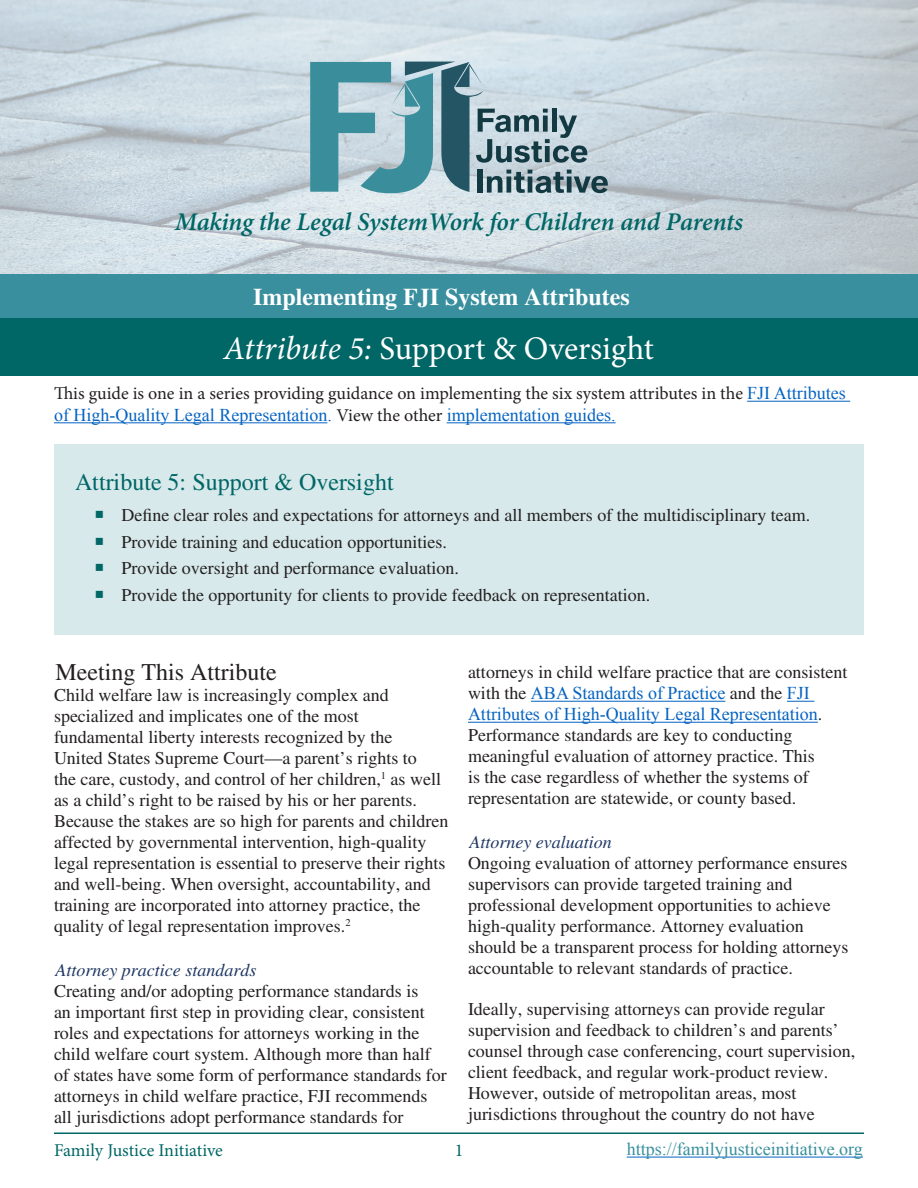
<style>
.page{position:relative;width:918px;height:1188px;background:#fff}
.page>*{position:absolute;margin:0;border:0;box-sizing:border-box;transform-origin:0 0}
.t1{font:33px "Minion Pro";letter-spacing:-.005em;color:#fff}
.t2{font:italic 600 25.5px "Minion Pro";letter-spacing:-.01em;color:#066}
.Heading_1{font:700 24px "Times";color:#fff}
.Heading_1-2{font:24px "Times";color:#066}
.Heading_1-3{font:24px "Times";color:#231f20}
.Body_Text{font:18px/21px "Times";color:#231f20}
.t3{font:18px/21.6px "Minion Pro";color:#231f20}
.Heading_3{font:italic 18px "Times";color:#1f3763}
.t4{font:18px "Times New Roman";color:#398f9d}
.t5{font:18px "Minion Pro";letter-spacing:-.005em;color:#066}
.s1{font-style:italic}
.s2{font-family:"Times New Roman";color:#0563c1}
</style>
<div class="page">
<hr style="left:627px;top:1157px;width:236px;height:1px;background:#0563c1">
<hr style="left:54px;top:1132px;width:810px;height:2px;background:#066">
<div style="left:54px;top:445px;width:810px;height:190px;background:#d7e9eb"></div>
<img style="left:0;top:0;width:918px;height:274px">
<div style="left:0;top:317px;width:918px;height:59px;background:#066"></div>
<div style="left:0;top:274px;width:918px;height:43px;background:#398f9d"></div>
<svg style="left:310px;top:62px;width:298px;height:131px;background:#8aaeb8"></svg>
<hr style="left:747px;top:401px;width:103px;height:1px;background:#0563c1">
<hr style="left:54px;top:422px;width:273px;height:1px;background:#0563c1">
<hr style="left:447px;top:422px;width:169px;height:1px;background:#0563c1">
<hr style="left:531px;top:701px;width:194px;height:1px;background:#0563c1">
<svg style="left:787px;top:701px;width:27px;height:1px"></svg>
<hr style="left:468px;top:722px;width:350px;height:1px;background:#0563c1">
<p class="t2" style="left:175px;top:204px;width:570px">Making the Legal SystemWork for Children and Parents</p>
<p class="Heading_1" style="left:253px;top:283px;width:378px">Implementing FJI System Attributes</p>
<p class="t1" style="left:224px;top:326px;width:432px"><span class="s1">Attribute 5:</span> Support &amp; Oversight</p>
<p class="t3" style="left:54px;top:383px;width:793px">This guide is one in a series providing guidance on implementing the six system attributes in the <span class="s2">FJI Attributes of High-Quality Legal Representation.</span> View the other <span class="s2">implementation guides.</span></p>
<p class="Heading_1-2" style="left:75px;top:468px;width:320px">Attribute 5: Support &amp; Oversight</p>
<p class="Body_Text" style="left:122px;top:505px;width:690px">Define clear roles and expectations for attorneys and all members of the multidisciplinary team.</p>
<p class="Body_Text" style="left:122px;top:531px;width:327px">Provide training and education opportunities.</p>
<p class="Body_Text" style="left:122px;top:558px;width:339px">Provide oversight and performance evaluation.</p>
<p class="Body_Text" style="left:122px;top:584px;width:530px">Provide the opportunity for clients to provide feedback on representation.</p>
<p class="Heading_1-3" style="left:56px;top:658px;width:223px">Meeting This Attribute</p>
<p class="Body_Text" style="left:54px;top:684px;width:396px">Child welfare law is increasingly complex and specialized and implicates one of the most fundamental liberty interests recognized by the<br>United States Supreme Court—a parent’s rights to<br>the care, custody, and control of her children,<sup>1</sup> as well as a child’s right to be raised by his or her parents.<br>Because the stakes are so high for parents and children affected by governmental intervention, high-quality legal representation is essential to preserve their rights and well-being. When oversight, accountability, and training are incorporated into attorney practice, the quality of legal representation improves.<sup>2</sup></p>
<p class="Heading_3" style="left:56px;top:960px;width:202px">Attorney practice standards</p>
<p class="Body_Text" style="left:54px;top:980px;width:394px">Creating and/or adopting performance standards is<br>an important first step in providing clear, consistent roles and expectations for attorneys working in the child welfare court system. Although more than half of states have some form of performance standards for attorneys in child welfare practice, FJI recommends all jurisdictions adopt performance standards for</p>
<p class="Body_Text" style="left:468px;top:662px;width:381px">attorneys in child welfare practice that are consistent with the <span class="s2">ABA Standards of Practice</span> and the <span class="s2">FJI Attributes of High-Quality Legal Representation</span>.<br>Performance standards are key to conducting meaningful evaluation of attorney practice. This<br>is the case regardless of whether the systems of representation are statewide, or county based.</p>
<p class="Heading_3" style="left:470px;top:832px;width:144px">Attorney evaluation</p>
<p class="Body_Text" style="left:468px;top:852px;width:382px">Ongoing evaluation of attorney performance ensures supervisors can provide targeted training and professional development opportunities to achieve high-quality performance. Attorney evaluation should be a transparent process for holding attorneys accountable to relevant standards of practice.</p>
<p class="Body_Text" style="left:468px;top:998px;width:389px">Ideally, supervising attorneys can provide regular supervision and feedback to children’s and parents’ counsel through case conferencing, court supervision, client feedback, and regular work-product review.<br>However, outside of metropolitan areas, most jurisdictions throughout the country do not have</p>
<p class="t5" style="left:54px;top:1138px;width:170px">Family Justice Initiative</p>
<p class="t5" style="left:455px;top:1138px;width:10px">1</p>
<p class="t4" style="left:627px;top:1137px;width:238px">https://familyjusticeinitiative.org</p>
</div>
